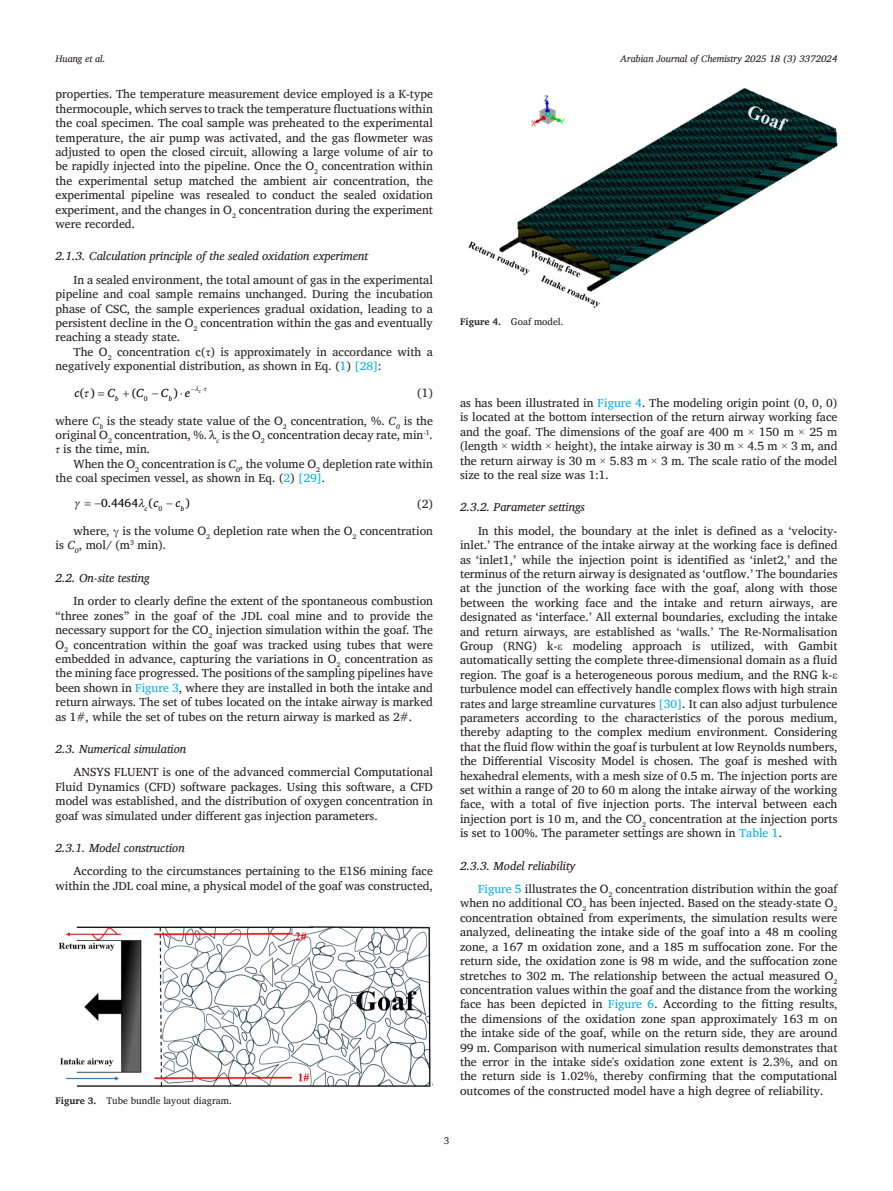
<style>
.page{position:relative;width:893px;height:1191px;background:#fff}
.page>*{position:absolute;margin:0;border:0;box-sizing:border-box;transform-origin:0 0}
.para_first_last{font:12px/14.4px "Charis SIL";color:#231f20;text-align:justify}
.para_first{font:12px/14.4px "Charis SIL";color:#231f20;text-align:justify}
.para{font:12px/14.4px "Charis SIL";color:#231f20}
.para-con{font:12px/14.4px "Charis SIL";color:#231f20;text-align:justify}
.Head-C{font:italic 12px "Charis SIL";color:#231f20}
.para_last{font:12px/14.4px "Charis SIL";color:#231f20}
.Head-B{font:italic 12px "Charis SIL";color:#231f20}
.t1{font:12px "Charis SIL";color:#000}
.t2{font:italic 12px "Charis SIL";color:#000}
.EquationStyleEqLabel{font:12px "Charis SIL";color:#231f20}
.t3{font:italic 9.75px "Charis SIL";color:#231f20}
.float_figure_figure{font:9.75px "Charis SIL";color:#231f20}
.t4{font:italic 6.9px "Charis SIL";color:#000}
.t5{font:6.9px "Charis SIL";color:#000}
.t6{font:italic 4.95px "Charis SIL";color:#000}
.s1{font-family:"Times New Roman"}
.s2{color:#00aeef}
.s3{font-style:italic}
.s4{font-style:normal}
.s5{font-family:"Times New Roman";font-style:italic}
.s6{font-weight:700}
</style>
<div class="page">
<img style="left:58px;top:926px;width:375px;height:161px">
<img style="left:468px;top:88px;width:369px;height:219px">
<p class="t3" style="left:56px;top:53px;width:52px">Huang et al.</p>
<p class="t3" style="left:621px;top:53px;width:218px">Arabian Journal of Chemistry 2025 18 (3) 3372024</p>
<p class="para_first_last" style="left:56px;top:87px;width:379px">properties. The temperature measurement device employed is a K-type thermocouple, which serves to track the temperature fluctuations within the coal specimen. The coal sample was preheated to the experimental temperature, the air pump was activated, and the gas flowmeter was adjusted to open the closed circuit, allowing a large volume of air to be rapidly injected into the pipeline. Once the O<sub>2</sub> concentration within the experimental setup matched the ambient air concentration, the experimental pipeline was resealed to conduct the sealed oxidation experiment, and the changes in O<sub>2</sub> concentration during the experiment were recorded.</p>
<p class="Head-C" style="left:56px;top:249px;width:314px">2.1.3. Calculation principle of the sealed oxidation experiment</p>
<p class="para_first" style="left:56px;top:272px;width:379px;text-indent:18px">In a sealed environment, the total amount of gas in the experimental pipeline and coal sample remains unchanged. During the incubation phase of CSC, the sample experiences gradual oxidation, leading to a persistent decline in the O<sub>2</sub> concentration within the gas and eventually reaching a steady state.</p>
<p class="para" style="left:56px;top:344px;width:379px;text-indent:18px">The O<sub>2</sub> concentration c(<span class="s1">τ</span>) is approximately in accordance with a negatively exponential distribution, as shown in Eq. (<span class="s2">1</span>) <span class="s2">[28]</span>:</p>
<p class="t1" style="left:75px;top:386px;width:22px"><span class="s3">c</span>( )</p>
<p class="t2" style="left:107px;top:386px;width:9px">C</p>
<p class="t1" style="left:132px;top:386px;width:14px">(<span class="s3">C</span></p>
<p class="t2" style="left:161px;top:386px;width:19px">C <span class="s4">)</span></p>
<p class="t2" style="left:185px;top:386px;width:7px">e</p>
<p class="t4" style="left:115px;top:394px;width:5px">b</p>
<p class="t4" style="left:169px;top:394px;width:5px">b</p>
<p class="EquationStyleEqLabel" style="left:417px;top:385px;width:17px">(1)</p>
<p class="para-con" style="left:56px;top:413px;width:379px">where <span class="s3">C</span><sub>b</sub> is the steady state value of the O<sub>2</sub> concentration, %. <span class="s3">C</span><sub>0</sub> is the original O<sub>2</sub> concentration, %. <span class="s3">λ</span><sub>c</sub> is the O<sub>2</sub> concentration decay rate, min<sup>-1</sup>. <span class="s5">τ</span> is the time, min.</p>
<p class="para" style="left:56px;top:456px;width:379px;text-indent:18px">When the O<sub>2</sub> concentration is <span class="s3">C</span><sub>0</sub>, the volume O<sub>2</sub> depletion rate within the coal specimen vessel, as shown in Eq. (<span class="s2">2</span>) <span class="s2">[29]</span>.</p>
<p class="t1" style="left:101px;top:497px;width:59px">0.4464 <sub>c</sub> (<span class="s3">c</span></p>
<p class="t4" style="left:181px;top:505px;width:5px">b</p>
<p class="t6" style="left:199px;top:389px;width:4px">c</p>
<p class="t5" style="left:144px;top:395px;width:5px">0</p>
<p class="t2" style="left:175px;top:496px;width:16px">c <span class="s4">)</span></p>
<p class="t5" style="left:158px;top:505px;width:5px">0</p>
<p class="EquationStyleEqLabel" style="left:417px;top:496px;width:17px">(2)</p>
<p class="para_last" style="left:56px;top:524px;width:379px;text-indent:18px">where, <span class="s3">γ</span> is the volume O<sub>2</sub> depletion rate when the O<sub>2</sub> concentration is <span class="s3">C</span><sub>0</sub>, mol/ (m<sup>3</sup> min).</p>
<p class="Head-B" style="left:56px;top:570px;width:95px">2.2. On-site testing</p>
<p class="para_first_last" style="left:56px;top:594px;width:379px;text-indent:18px">In order to clearly define the extent of the spontaneous combustion “three zones” in the goaf of the JDL coal mine and to provide the necessary support for the CO<sub>2</sub> injection simulation within the goaf. The O<sub>2</sub> concentration within the goaf was tracked using tubes that were embedded in advance, capturing the variations in O<sub>2</sub> concentration as the mining face progressed. The positions of the sampling pipelines have been shown in <span class="s2">Figure 3</span>, where they are installed in both the intake and return airways. The set of tubes located on the intake airway is marked as 1#, while the set of tubes on the return airway is marked as 2#.</p>
<p class="Head-B" style="left:56px;top:741px;width:132px">2.3. Numerical simulation</p>
<p class="para_first" style="left:56px;top:765px;width:379px;text-indent:18px">ANSYS FLUENT is one of the advanced commercial Computational Fluid Dynamics (CFD) software packages. Using this software, a CFD model was established, and the distribution of oxygen concentration in goaf was simulated under different gas injection parameters.</p>
<p class="Head-C" style="left:56px;top:840px;width:131px">2.3.1. Model construction</p>
<p class="para_first_last" style="left:56px;top:864px;width:379px;text-align:right">According to the circumstances pertaining to the E1S6 mining face within the JDL coal mine, a physical model of the goaf was constructed,</p>
<p class="float_figure_figure" style="left:56px;top:1095px;width:178px"><span class="s6">Figure 3.</span> Tube bundle layout diagram.</p>
<p class="float_figure_figure" style="left:460px;top:316px;width:105px"><span class="s6">Figure 4.</span> Goaf model.</p>
<p class="para_first_last" style="left:460px;top:395px;width:379px">as has been illustrated in <span class="s2">Figure 4</span>. The modeling origin point (0, 0, 0) is located at the bottom intersection of the return airway working face and the goaf. The dimensions of the goaf are 400 m <span class="s1">×</span> 150 m <span class="s1">×</span> 25 m (length <span class="s1">×</span> width <span class="s1">×</span> height), the intake airway is 30 m <span class="s1">×</span> 4.5 m <span class="s1">×</span> 3 m, and the return airway is 30 m <span class="s1">×</span> 5.83 m <span class="s1">×</span> 3 m. The scale ratio of the model size to the real size was 1:1.</p>
<p class="Head-C" style="left:460px;top:500px;width:126px">2.3.2. Parameter settings</p>
<p class="para_first_last" style="left:460px;top:523px;width:379px;text-indent:18px">In this model, the boundary at the inlet is defined as a ‘velocity&shy;inlet.’ The entrance of the intake airway at the working face is defined as ‘inlet1,’ while the injection point is identified as ‘inlet2,’ and the terminus of the return airway is designated as ‘outflow.’ The boundaries at the junction of the working face with the goaf, along with those between the working face and the intake and return airways, are designated as ‘interface.’ All external boundaries, excluding the intake and return airways, are established as ‘walls.’ The Re-Normalisation Group (RNG) k-<span class="s1">ε</span> modeling approach is utilized, with Gambit automatically setting the complete three-dimensional domain as a fluid region. The goaf is a heterogeneous porous medium, and the RNG k-<span class="s1">ε </span>turbulence model can effectively handle complex flows with high strain rates and large streamline curvatures <span class="s2">[30]</span>. It can also adjust turbulence parameters according to the characteristics of the porous medium, thereby adapting to the complex medium environment. Considering that the fluid flow within the goaf is turbulent at low Reynolds numbers, the Differential Viscosity Model is chosen. The goaf is meshed with hexahedral elements, with a mesh size of 0.5 m. The injection ports are set within a range of 20 to 60 m along the intake airway of the working face, with a total of five injection ports. The interval between each injection port is 10 m, and the CO<sub>2</sub> concentration at the injection ports is set to 100%. The parameter settings are shown in <span class="s2">Table 1</span>.</p>
<p class="Head-C" style="left:460px;top:858px;width:117px">2.3.3. Model reliability</p>
<p class="para_first_last" style="left:460px;top:881px;width:379px;text-indent:18px"><span class="s2">Figure 5</span> illustrates the O<sub>2</sub> concentration distribution within the goaf when no additional CO<sub>2</sub> has been injected. Based on the steady-state O<sub>2 </sub>concentration obtained from experiments, the simulation results were analyzed, delineating the intake side of the goaf into a 48 m cooling zone, a 167 m oxidation zone, and a 185 m suffocation zone. For the return side, the oxidation zone is 98 m wide, and the suffocation zone stretches to 302 m. The relationship between the actual measured O<sub>2 </sub>concentration values within the goaf and the distance from the working face has been depicted in <span class="s2">Figure 6</span>. According to the fitting results, the dimensions of the oxidation zone span approximately 163 m on the intake side of the goaf, while on the return side, they are around 99 m. Comparison with numerical simulation results demonstrates that the error in the intake side's oxidation zone extent is 2.3%, and on the return side is 1.02%, thereby confirming that the computational outcomes of the constructed model have a high degree of reliability.</p>
<p class="float_figure_figure" style="left:444px;top:1134px;width:7px">3</p>
</div>
